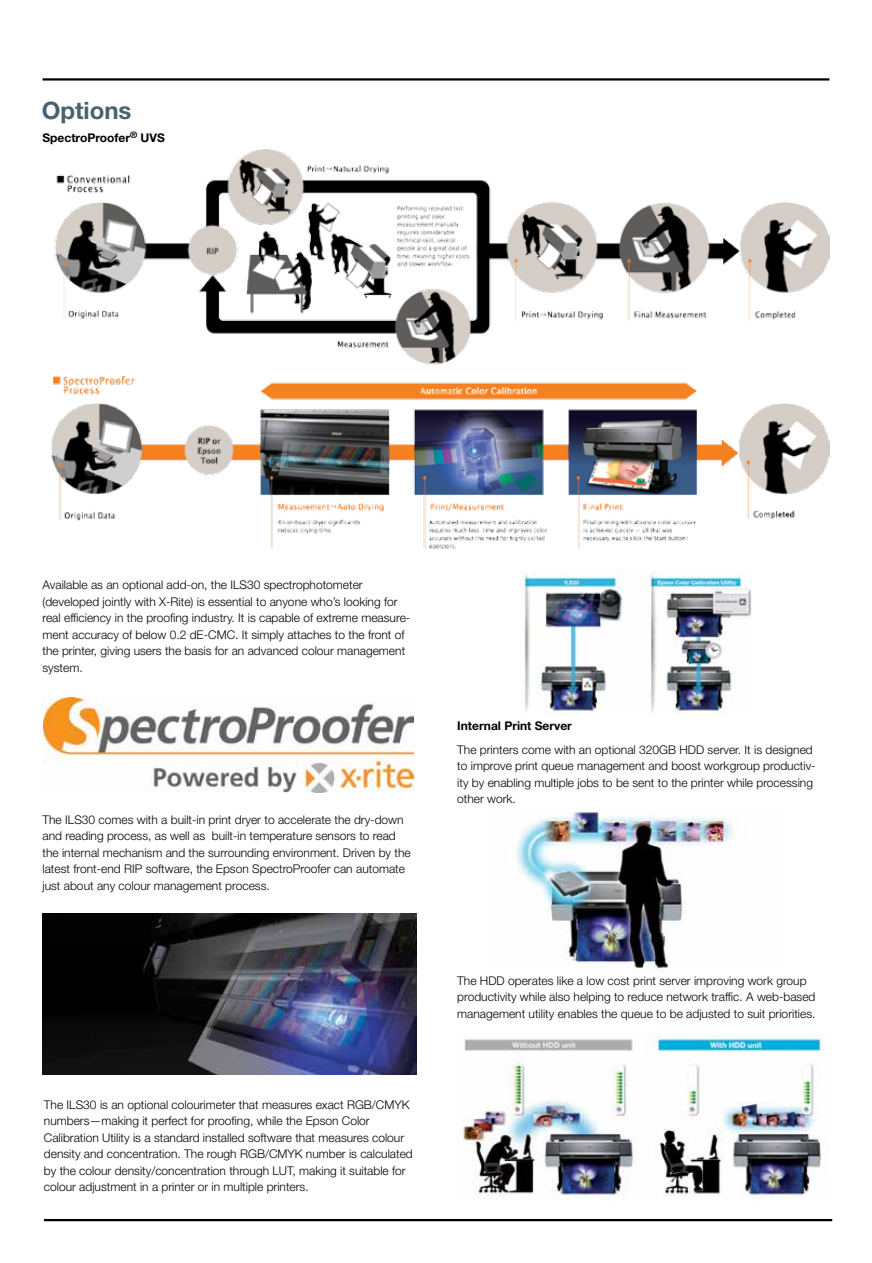
<style>
.page{position:relative;width:872px;height:1263px;background:#fff}
.page>*{position:absolute;margin:0;border:0;box-sizing:border-box;transform-origin:0 0}
.t1{font:700 24px "Helvetica Neue LT Std";color:#48626f}
.t2{font:300 12px/16.5px "Helvetica Neue LT Std";color:#000}
.t3{font:700 12px "Helvetica Neue LT Std";color:#000}
</style>
<div class="page">
<hr style="left:43px;top:78px;width:786px;height:3px;background:#000">
<img style="left:520px;top:571px;width:231px;height:142px">
<img style="left:462px;top:1035px;width:361px;height:162px">
<hr style="left:44px;top:1219px;width:788px;height:2px;background:#000">
<img style="left:54px;top:149px;width:775px;height:217px">
<img style="left:51px;top:376px;width:778px;height:172px">
<img style="left:42px;top:914px;width:374px;height:161px">
<img style="left:516px;top:810px;width:218px;height:160px">
<img style="left:43px;top:698px;width:370px;height:95px">
<h1 class="t1" style="left:42px;top:96px;width:91px">Options</h1>
<p class="t3" style="left:42px;top:130px;width:124px">SpectroProofer<sup>®</sup> UVS</p>
<p class="t2" style="left:43px;top:576px;width:369px">Available as an optional add-on, the ILS30 spectrophotometer (developed jointly with X-Rite) is essential to anyone who’s looking for real efficiency in the proofing industry. It is capable of extreme measure&shy;ment accuracy of below 0.2 dE-CMC. It simply attaches to the front of the printer, giving users the basis for an advanced colour management system.</p>
<p class="t2" style="left:43px;top:811px;width:370px">The ILS30 comes with a built-in print dryer to accelerate the dry-down and reading process, as well as built-in temperature sensors to read the internal mechanism and the surrounding environment. Driven by the latest front-end RIP software, the Epson SpectroProofer can automate just about any colour management process.</p>
<p class="t2" style="left:44px;top:1096px;width:370px">The ILS30 is an optional colourimeter that measures exact RGB/CMYK numbers—making it perfect for proofing, while the Epson Color Calibration Utility is a standard installed software that measures colour density and concentration. The rough RGB/CMYK number is calculated by the colour density/concentration through LUT, making it suitable for colour adjustment in a printer or in multiple printers.</p>
<p class="t3" style="left:457px;top:718px;width:116px">Internal Print Server</p>
<p class="t2" style="left:457px;top:741px;width:360px">The printers come with an optional 320GB HDD server. It is designed to improve print queue management and boost workgroup productiv&shy;ity by enabling multiple jobs to be sent to the printer while processing other work.</p>
<p class="t2" style="left:457px;top:972px;width:360px">The HDD operates like a low cost print server improving work group productivity while also helping to reduce network traffic. A web-based management utility enables the queue to be adjusted to suit priorities.</p>
</div>
